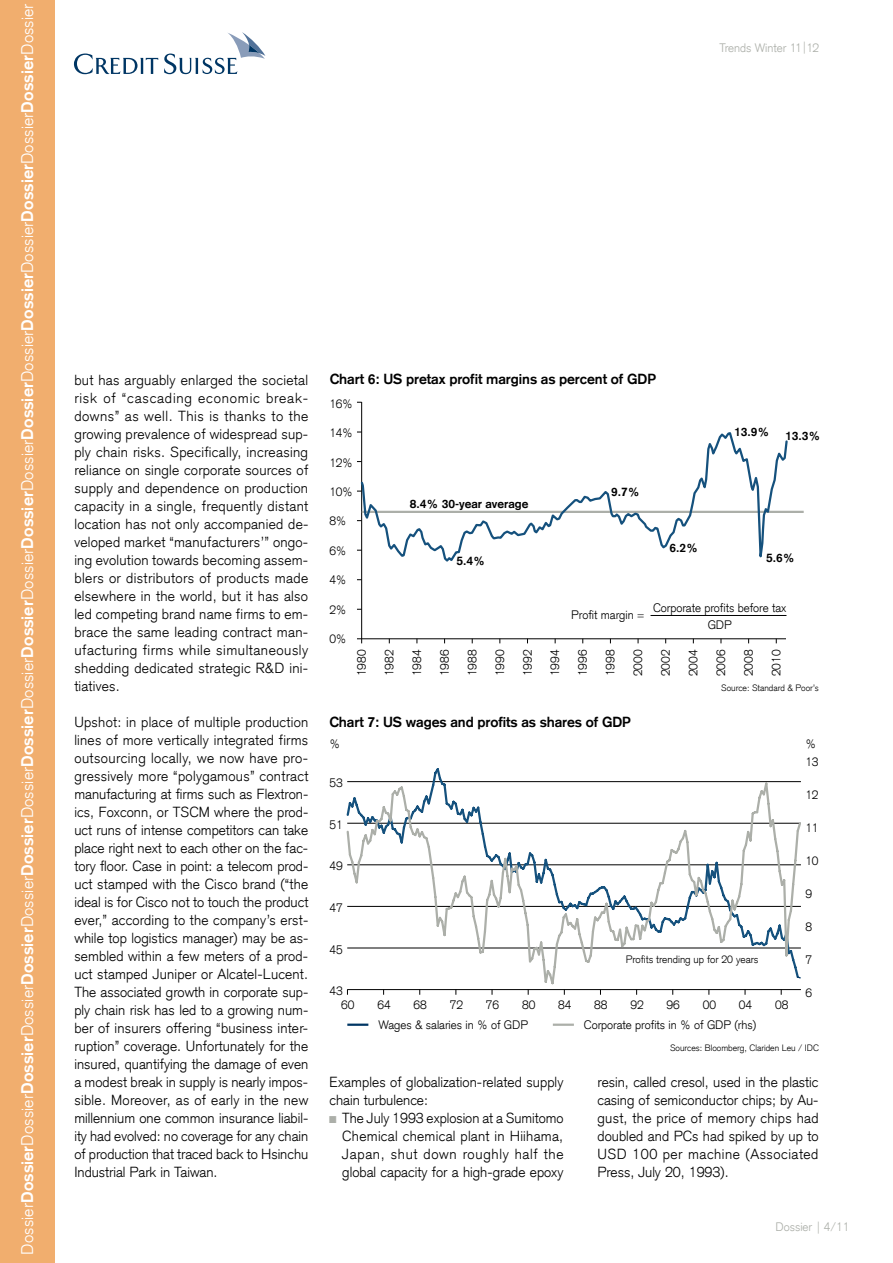
<style>
.page{position:relative;width:893px;height:1263px;background:#fff}
.page>*{position:absolute;margin:0;border:0;box-sizing:border-box;transform-origin:0 0}
.t1{font:300 16.5px "Credit Suisse Type";letter-spacing:.01em;color:#fff}
.t2{font:300 14.25px/18px "Credit Suisse Type";letter-spacing:.005em;color:#000;text-align:justify}
.t3{font:700 14.25px "Credit Suisse Type";letter-spacing:-.005em;color:#000}
.t4{font:300 12px/18px "Credit Suisse Type";color:#000}
.t5{font:700 12px "Credit Suisse Type";color:#000}
.t6{font:300 12px "Credit Suisse Type";color:#acafa9}
.t7{font:300 10.5px "Credit Suisse Type";color:#000}
.t8{font:300 9px "Credit Suisse Type";color:#000}
.s1{font-weight:700}
</style>
<div class="page">
<div style="left:0;top:0;width:54px;height:1263px;background:#f1ae6e"></div>
<hr style="left:347px;top:1023px;width:21px;height:3px;background:#003664">
<hr style="left:553px;top:1023px;width:21px;height:3px;background:#acafa9">
<hr style="left:347px;top:989px;width:454px;height:1px;background:#000">
<hr style="left:347px;top:948px;width:454px;height:1px;background:#000">
<hr style="left:347px;top:906px;width:454px;height:1px;background:#000">
<hr style="left:347px;top:864px;width:454px;height:1px;background:#000">
<hr style="left:347px;top:781px;width:454px;height:1px;background:#000">
<svg style="left:346px;top:781px;width:454px;height:204px"></svg>
<svg style="left:795px;top:821px;width:6px;height:13px"></svg>
<hr style="left:357px;top:638px;width:429px;height:1px;background:#000">
<hr style="left:361px;top:402px;width:1px;height:241px;background:#000">
<hr style="left:362px;top:511px;width:442px;height:2px;background:#acafa9">
<hr style="left:651px;top:615px;width:135px;height:1px;background:#000">
<svg style="left:360px;top:430px;width:429px;height:153px"></svg>
<svg style="left:74px;top:54px;width:84px;height:20px"></svg>
<svg style="left:164px;top:32px;width:101px;height:42px"></svg>
<p class="t1" style="left:18px;top:1254px;width:1253px;rotate:-90deg">Dossier<span class="s1">Dossier</span>Dossier<span class="s1">Dossier</span>Dossier<span class="s1">Dossier</span>Dossier<span class="s1">Dossier</span>Dossier<span class="s1">Dossier</span>Dossier<span class="s1">Dossier</span>Dossier<span class="s1">Dossier</span>Dossier<span class="s1">Dossier</span>Dossier<span class="s1">Dossier</span>Dossier<span class="s1">Dossier</span>Dossier<span class="s1">Dossier</span>Dossier</p>
<p class="t6" style="left:719px;top:40px;width:101px">Trends Winter 11|12</p>
<p class="t2" style="left:74px;top:371px;width:236px">but has arguably enlarged the societal risk of “cascading economic break&shy;downs” as well. This is thanks to the growing prevalence of widespread sup&shy;ply chain risks. Specifically, increasing reliance on single corporate sources of supply and dependence on production capacity in a single, frequently distant location has not only accompanied de&shy;veloped market “manufacturers’” ongo&shy;ing evolution towards becoming assem&shy;blers or distributors of products made elsewhere in the world, but it has also led competing brand name firms to em&shy;brace the same leading contract man&shy;ufacturing firms while simultaneously shedding dedicated strategic R&amp;D ini&shy;tiatives.</p>
<p class="t2" style="left:74px;top:713px;width:235px">Upshot: in place of multiple production lines of more vertically integrated firms outsourcing locally, we now have pro&shy;gressively more “polygamous” contract manufacturing at firms such as Flextron&shy;ics, Foxconn, or TSCM where the prod&shy;uct runs of intense competitors can take place right next to each other on the fac&shy;tory floor. Case in point: a telecom prod&shy;uct stamped with the Cisco brand (“the ideal is for Cisco not to touch the product ever,” according to the company’s erst&shy;while top logistics manager) may be as&shy;sembled within a few meters of a prod&shy;uct stamped Juniper or Alcatel-Lucent.<br>The associated growth in corporate sup&shy;ply chain risk has led to a growing num&shy;ber of insurers offering “business inter&shy;ruption” coverage. Unfortunately for the insured, quantifying the damage of even a modest break in supply is nearly impos&shy;sible. Moreover, as of early in the new millennium one common insurance liabil&shy;ity had evolved: no coverage for any chain of production that traced back to Hsinchu Industrial Park in Taiwan.</p>
<p class="t3" style="left:330px;top:370px;width:328px">Chart 6: US pretax profit margins as percent of GDP</p>
<p class="t4" style="left:330px;top:395px;width:25px">16%</p>
<p class="t4" style="left:330px;top:424px;width:25px">14%</p>
<p class="t4" style="left:330px;top:453px;width:25px">12%</p>
<p class="t4" style="left:330px;top:483px;width:25px">10%</p>
<p class="t4" style="left:330px;top:512px;width:19px">8%</p>
<p class="t4" style="left:330px;top:542px;width:19px">6%</p>
<p class="t4" style="left:330px;top:571px;width:19px">4%</p>
<p class="t4" style="left:330px;top:600px;width:19px">2%</p>
<p class="t4" style="left:330px;top:630px;width:19px">0%</p>
<p class="t5" style="left:410px;top:497px;width:120px">8.4% 30-year average</p>
<p class="t5" style="left:457px;top:553px;width:30px">5.4%</p>
<p class="t5" style="left:611px;top:485px;width:30px">9.7%</p>
<p class="t5" style="left:669px;top:541px;width:30px">6.2%</p>
<p class="t5" style="left:734px;top:425px;width:37px">13.9%</p>
<p class="t5" style="left:785px;top:428px;width:37px">13.3%</p>
<p class="t5" style="left:766px;top:550px;width:30px">5.6%</p>
<p class="t4" style="left:571px;top:605px;width:75px">Profit margin =</p>
<p class="t4" style="left:653px;top:599px;width:135px;line-height:17.2px;text-align:center">Corporate profits before tax<br>GDP</p>
<p class="t4" style="left:353px;top:676px;width:28px;rotate:-90deg">1980</p>
<p class="t4" style="left:380px;top:676px;width:28px;rotate:-90deg">1982</p>
<p class="t4" style="left:408px;top:676px;width:28px;rotate:-90deg">1984</p>
<p class="t4" style="left:436px;top:676px;width:28px;rotate:-90deg">1986</p>
<p class="t4" style="left:463px;top:676px;width:28px;rotate:-90deg">1988</p>
<p class="t4" style="left:491px;top:676px;width:28px;rotate:-90deg">1990</p>
<p class="t4" style="left:518px;top:676px;width:28px;rotate:-90deg">1992</p>
<p class="t4" style="left:546px;top:676px;width:28px;rotate:-90deg">1994</p>
<p class="t4" style="left:574px;top:676px;width:28px;rotate:-90deg">1996</p>
<p class="t4" style="left:601px;top:676px;width:28px;rotate:-90deg">1998</p>
<p class="t4" style="left:629px;top:676px;width:28px;rotate:-90deg">2000</p>
<p class="t4" style="left:657px;top:676px;width:28px;rotate:-90deg">2002</p>
<p class="t4" style="left:684px;top:676px;width:28px;rotate:-90deg">2004</p>
<p class="t4" style="left:712px;top:676px;width:28px;rotate:-90deg">2006</p>
<p class="t4" style="left:740px;top:676px;width:28px;rotate:-90deg">2008</p>
<p class="t4" style="left:767px;top:676px;width:28px;rotate:-90deg">2010</p>
<p class="t3" style="left:329px;top:713px;width:303px">Chart 7: US wages and profits as shares of GDP</p>
<p class="t8" style="left:721px;top:682px;width:99px">Source: Standard &amp; Poor’s</p>
<p class="t4" style="left:330px;top:735px;width:12px">%</p>
<p class="t4" style="left:330px;top:774px;width:15px">53</p>
<p class="t4" style="left:330px;top:815px;width:15px">51</p>
<p class="t4" style="left:330px;top:857px;width:15px">49</p>
<p class="t4" style="left:330px;top:899px;width:15px">47</p>
<p class="t4" style="left:330px;top:940px;width:15px">45</p>
<p class="t4" style="left:330px;top:982px;width:15px">43</p>
<p class="t7" style="left:626px;top:953px;width:134px">Profits trending up for 20 years</p>
<p class="t4" style="left:341px;top:995px;width:15px">60</p>
<p class="t4" style="left:377px;top:995px;width:15px">64</p>
<p class="t4" style="left:414px;top:995px;width:15px">68</p>
<p class="t4" style="left:450px;top:995px;width:15px">72</p>
<p class="t4" style="left:486px;top:995px;width:15px">76</p>
<p class="t4" style="left:522px;top:995px;width:15px">80</p>
<p class="t4" style="left:558px;top:995px;width:15px">84</p>
<p class="t4" style="left:594px;top:995px;width:15px">88</p>
<p class="t4" style="left:630px;top:995px;width:15px">92</p>
<p class="t4" style="left:667px;top:995px;width:15px">96</p>
<p class="t4" style="left:703px;top:995px;width:15px">00</p>
<p class="t4" style="left:739px;top:995px;width:15px">04</p>
<p class="t4" style="left:775px;top:995px;width:15px">08</p>
<p class="t4" style="left:378px;top:1016px;width:151px">Wages &amp; salaries in % of GDP</p>
<p class="t4" style="left:584px;top:1016px;width:174px">Corporate profits in % of GDP (rhs)</p>
<p class="t4" style="left:805px;top:735px;width:15px">%<br>13</p>
<p class="t4" style="left:805px;top:786px;width:15px">12</p>
<p class="t4" style="left:805px;top:819px;width:15px">11</p>
<p class="t4" style="left:805px;top:852px;width:15px">10</p>
<p class="t4" style="left:805px;top:885px;width:8px">9</p>
<p class="t4" style="left:805px;top:918px;width:8px">8</p>
<p class="t4" style="left:805px;top:951px;width:8px">7</p>
<p class="t4" style="left:805px;top:984px;width:8px">6</p>
<p class="t2" style="left:330px;top:1073px;width:235px">Examples of globalization-related supply chain turbulence:</p>
<p class="t2" style="left:342px;top:1109px;width:223px">The July 1993 explosion at a Sumitomo Chemical chemical plant in Hiihama, Japan, shut down roughly half the global capacity for a high-grade epoxy</p>
<p class="t8" style="left:670px;top:1042px;width:150px">Sources: Bloomberg, Clariden Leu / IDC</p>
<p class="t2" style="left:597px;top:1073px;width:223px">resin, called cresol, used in the plastic casing of semiconductor chips; by Au&shy;gust, the price of memory chips had doubled and PCs had spiked by up to USD 100 per machine (Associated Press, July 20, 1993).</p>
<p class="t6" style="left:775px;top:1220px;width:75px">Dossier | 4/11</p>
</div>
